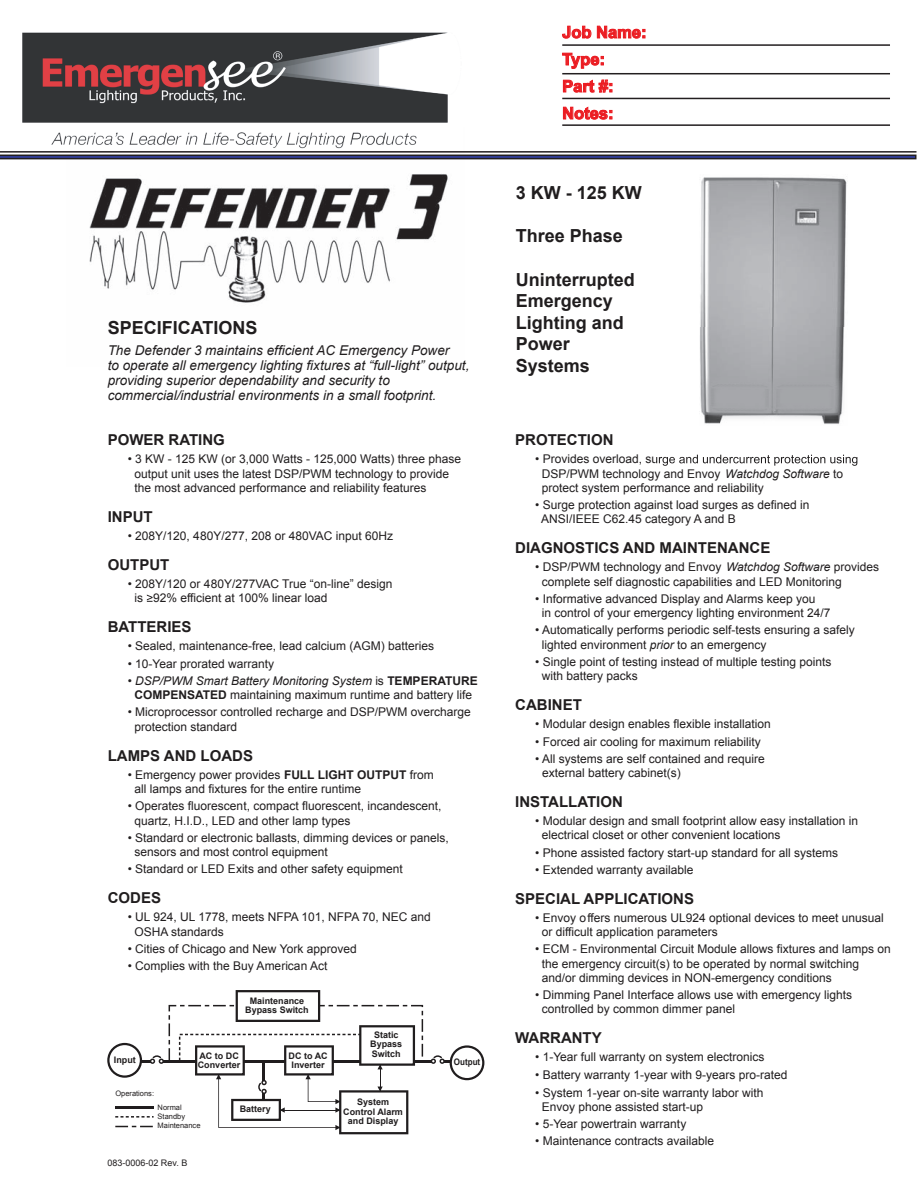
<style>
.page{position:relative;width:918px;height:1193px;background:#fff}
.page>*{position:absolute;margin:0;border:0;box-sizing:border-box;transform-origin:0 0}
.t1{font:700 18px/21.6px "Arial";color:#201d1e}
.t2{font:700 16.5px/27px "Arial";color:#eb1c22}
.t3{font:700 15px "Arial";color:#201d1e}
.t4{font:italic 13.5px/15px "Arial";color:#201d1e}
.t5{font:12px/14.2px "Arial";color:#201d1e}
.t6{font:700 9px/9.4px "Arial";color:#201d1e;text-align:center}
.t7{font:9px "Arial";color:#201d1e}
.t8{font:700 9px "Arial";color:#201d1e;scale:.89 1}
.t9{font:7.5px/9.4px "Arial";color:#201d1e}
.s1{font-style:italic}
.s2{font-weight:700}
</style>
<div class="page">
<img style="left:67px;top:159px;width:398px;height:144px">
<hr style="left:162px;top:1060px;width:272px;height:2px;background:#201d1e">
<svg style="left:431px;top:1045px;width:53px;height:35px"></svg>
<svg style="left:107px;top:990px;width:316px;height:144px"></svg>
<svg style="left:147px;top:594px;width:6px;height:8px"></svg>
<img style="left:700px;top:177px;width:147px;height:150px">
<img style="left:656px;top:454px;width:201px;height:12px">
<img style="left:825px;top:327px;width:19px;height:97px">
<img style="left:669px;top:454px;width:51px;height:9px">
<img style="left:700px;top:327px;width:20px;height:97px">
<img style="left:720px;top:327px;width:105px;height:139px">
<hr style="left:0;top:151px;width:916px;height:2px;background:#231f20">
<svg style="left:0;top:154px;width:916px;height:5px;background:#3f4264"></svg>
<svg style="left:562px;top:25px;width:83px;height:14px"></svg>
<svg style="left:562px;top:52px;width:41px;height:17px"></svg>
<svg style="left:563px;top:79px;width:49px;height:14px"></svg>
<svg style="left:563px;top:106px;width:49px;height:14px"></svg>
<hr style="left:562px;top:44px;width:328px;height:2px;background:#231f20">
<hr style="left:562px;top:73px;width:328px;height:1px;background:#231f20">
<hr style="left:562px;top:98px;width:328px;height:1px;background:#231f20">
<hr style="left:562px;top:124px;width:328px;height:2px;background:#231f20">
<img style="left:22px;top:32px;width:426px;height:117px">
<h1 class="t1" style="left:108px;top:317px;width:151px">SPECIFICATIONS</h1>
<p class="t4" style="left:108px;top:343px;width:363px">The Defender 3 maintains efficient AC Emergency Power<br>to operate all emergency lighting fixtures at “full-light” output, providing superior dependability and security to commercial/industrial environments in a small footprint.</p>
<p class="t3" style="left:108px;top:430px;width:119px">POWER RATING</p>
<p class="t5" style="left:134px;top:452px;width:328px;text-indent:-7px">• 3 KW - 125 KW (or 3,000 Watts - 125,000 Watts) three phase output unit uses the latest DSP/PWM technology to provide the most advanced performance and reliability features</p>
<p class="t3" style="left:108px;top:507px;width:46px">INPUT</p>
<p class="t5" style="left:128px;top:529px;width:267px">• 208Y/120, 480Y/277, 208 or 480VAC input 60Hz</p>
<p class="t3" style="left:108px;top:555px;width:63px">OUTPUT</p>
<p class="t5" style="left:134px;top:576px;width:260px;text-indent:-7px">• 208Y/120 or 480Y/277VAC True “on-line” design is 92% efficient at 100% linear load</p>
<p class="t3" style="left:108px;top:617px;width:85px">BATTERIES</p>
<p class="t5" style="left:128px;top:639px;width:308px">• Sealed, maintenance-free, lead calcium (AGM) batteries</p>
<p class="t5" style="left:128px;top:656px;width:148px">• 10-Year prorated warranty</p>
<p class="t5" style="left:128px;top:673px;width:352px;text-align:center">• <span class="s1">DSP/PWM Smart Battery Monitoring System</span> is <span class="s2">TEMPERATURE<br>COMPENSATED</span> maintaining maximum runtime and battery life</p>
<p class="t5" style="left:134px;top:705px;width:338px;text-indent:-7px">• Microprocessor controlled recharge and DSP/PWM overcharge protection standard</p>
<p class="t3" style="left:108px;top:745px;width:147px">LAMPS AND LOADS</p>
<p class="t5" style="left:134px;top:767px;width:301px;text-indent:-7px">• Emergency power provides <span class="s2">FULL LIGHT OUTPUT</span> from all lamps and fixtures for the entire runtime</p>
<p class="t5" style="left:134px;top:799px;width:309px;text-indent:-7px">• Operates fluorescent, compact fluorescent, incandescent, quartz, H.I.D., LED and other lamp types</p>
<p class="t5" style="left:134px;top:830px;width:316px;text-indent:-7px">• Standard or electronic ballasts, dimming devices or panels, sensors and most control equipment</p>
<p class="t5" style="left:128px;top:862px;width:277px">• Standard or LED Exits and other safety equipment</p>
<p class="t3" style="left:108px;top:888px;width:55px">CODES</p>
<p class="t5" style="left:134px;top:910px;width:298px;text-indent:-7px">• UL 924, UL 1778, meets NFPA 101, NFPA 70, NEC and<br>OSHA standards</p>
<p class="t5" style="left:128px;top:942px;width:230px">• Cities of Chicago and New York approved</p>
<p class="t5" style="left:128px;top:959px;width:201px">• Complies with the Buy American Act</p>
<p class="t6" style="left:114px;top:1055px;width:23px">Input</p>
<p class="t9" style="left:115px;top:1088px;width:40px">Operations:</p>
<p class="t6" style="left:245px;top:996px;width:65px">Maintenance<br>Bypass Switch</p>
<p class="t6" style="left:198px;top:1051px;width:44px;text-align:left">AC to DC<br>Converter</p>
<p class="t6" style="left:289px;top:1051px;width:41px">DC to AC<br>Inverter</p>
<p class="t9" style="left:158px;top:1102px;width:44px">Normal<br>Standby<br>Maintenance</p>
<p class="t7" style="left:107px;top:1156px;width:81px">083-0006-02 Rev. B</p>
<p class="t6" style="left:240px;top:1104px;width:33px">Battery</p>
<p class="t6" style="left:370px;top:1030px;width:34px">Static<br>Bypass<br>Switch</p>
<p class="t6" style="left:343px;top:1097px;width:61px">System<br>Control Alarm and Display</p>
<p class="t8" style="left:454px;top:1055px;width:31px">Output</p>
<h2 class="t2" style="left:562px;top:19px;width:86px">Job Name:<br>Type:<br>Part #:<br>Notes:</h2>
<h1 class="t1" style="left:516px;top:183px;width:128px">3 KW - 125 KW</h1>
<h1 class="t1" style="left:516px;top:226px;width:109px">Three Phase</h1>
<h1 class="t1" style="left:516px;top:269px;width:120px">Uninterrupted<br>Emergency<br>Lighting and<br>Power<br>Systems</h1>
<p class="t3" style="left:515px;top:430px;width:100px">PROTECTION</p>
<p class="t5" style="left:542px;top:466px;width:303px">DSP/PWM technology and Envoy <span class="s1">Watchdog Software</span> to protect system performance and reliability</p>
<p class="t5" style="left:541px;top:498px;width:270px;text-indent:-6px">• Surge protection against load surges as defined in<br>ANSI/IEEE C62.45 category A and B</p>
<p class="t3" style="left:515px;top:538px;width:257px">DIAGNOSTICS AND MAINTENANCE</p>
<p class="t5" style="left:542px;top:560px;width:339px;text-indent:-7px">• DSP/PWM technology and Envoy <span class="s1">Watchdog Software</span> provides complete self diagnostic capabilities and LED Monitoring</p>
<p class="t5" style="left:542px;top:592px;width:290px;text-indent:-7px">• Informative advanced Display and Alarms keep you<br>in control of your emergency lighting environment 24/7</p>
<p class="t5" style="left:542px;top:623px;width:314px;text-indent:-7px">• Automatically performs periodic self-tests ensuring a safely lighted environment <span class="s1">prior</span> to an emergency</p>
<p class="t5" style="left:542px;top:654px;width:291px;text-indent:-7px">• Single point of testing instead of multiple testing points with battery packs</p>
<p class="t3" style="left:515px;top:695px;width:68px">CABINET</p>
<p class="t5" style="left:535px;top:717px;width:237px">• Modular design enables flexible installation</p>
<p class="t5" style="left:535px;top:734px;width:227px">• Forced air cooling for maximum reliability</p>
<p class="t5" style="left:542px;top:751px;width:224px;text-indent:-7px">• All systems are self contained and require external battery cabinet(s)</p>
<p class="t3" style="left:515px;top:792px;width:109px">INSTALLATION</p>
<p class="t5" style="left:542px;top:814px;width:318px;text-indent:-7px">• Modular design and small footprint allow easy installation in electrical closet or other convenient locations</p>
<p class="t5" style="left:535px;top:845px;width:304px">• Phone assisted factory start-up standard for all systems</p>
<p class="t5" style="left:535px;top:862px;width:160px">• Extended warranty available</p>
<p class="t3" style="left:515px;top:888px;width:180px">SPECIAL APPLICATIONS</p>
<p class="t5" style="left:542px;top:910px;width:344px;text-indent:-7px">• Envoy offers numerous UL924 optional devices to meet unusual or difficult application parameters</p>
<p class="t5" style="left:542px;top:942px;width:350px;text-indent:-7px">• ECM - Environmental Circuit Module allows fixtures and lamps on the emergency circuit(s) to be operated by normal switching and/or dimming devices in NON-emergency conditions</p>
<p class="t5" style="left:542px;top:987px;width:312px;text-indent:-7px">• Dimming Panel Interface allows use with emergency lights controlled by common dimmer panel</p>
<p class="t3" style="left:515px;top:1028px;width:88px">WARRANTY</p>
<p class="t5" style="left:535px;top:1050px;width:231px">• 1-Year full warranty on system electronics</p>
<p class="t5" style="left:535px;top:1068px;width:254px">• Battery warranty 1-year with 9-years pro-rated</p>
<p class="t5" style="left:542px;top:1085px;width:223px;text-indent:-7px">• System 1-year on-site warranty labor with<br>Envoy phone assisted start-up</p>
<p class="t5" style="left:535px;top:1116px;width:153px">• 5-Year powertrain warranty</p>
<p class="t5" style="left:535px;top:1134px;width:180px">• Maintenance contracts available</p>
</div>
